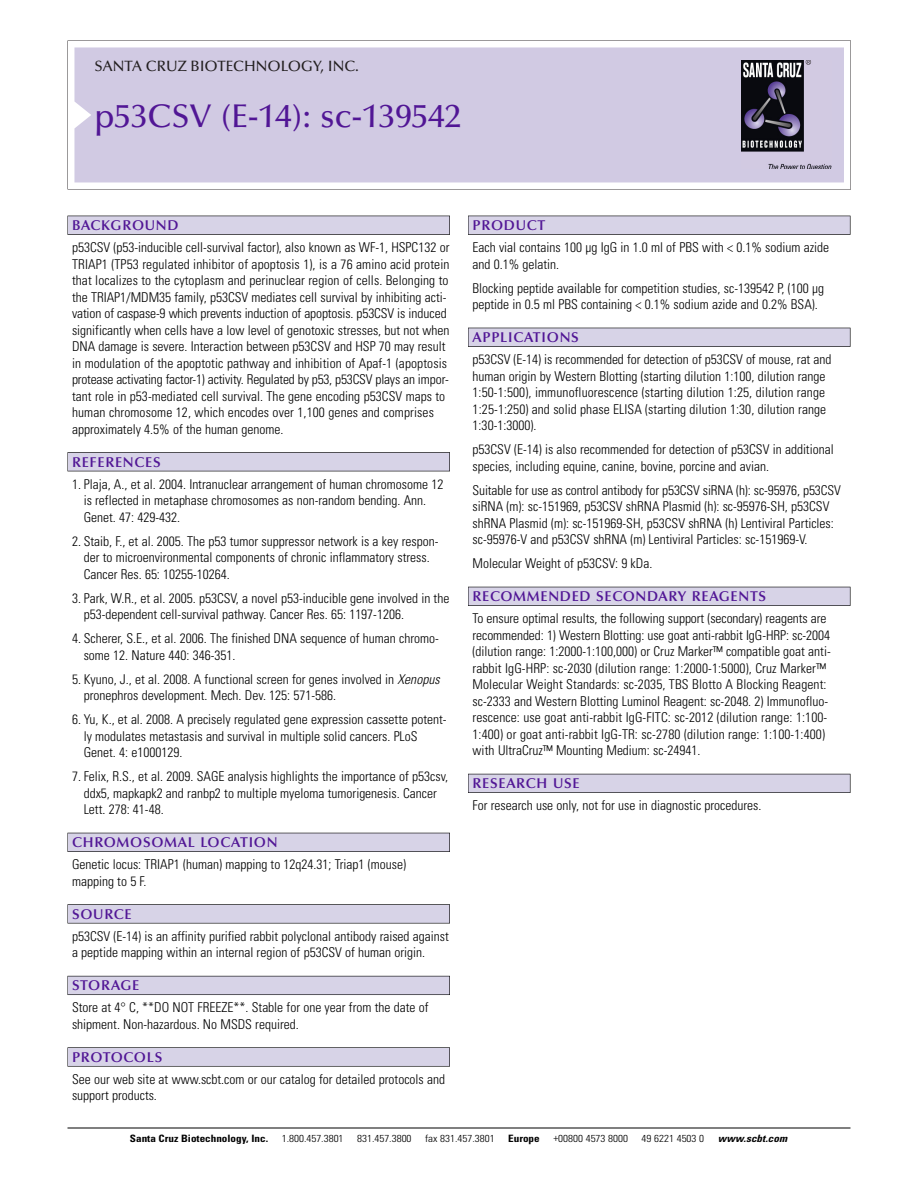
<style>
.page{position:relative;width:918px;height:1188px;background:#fff}
.page>*{position:absolute;margin:0;border:0;box-sizing:border-box;transform-origin:0 0}
.t1{font:500 33px "Optima";color:#511695}
.t2{font:500 15px "Optima";color:#231f20}
.t3{font:600 14.25px "Optima";letter-spacing:.05em;color:#511695}
.t4{font:300 condensed 13.5px/16.5px "Univers";color:#000}
.t5{font:300 condensed 10.2px "Univers";color:#000;scale:1.1 1}
.t6{font:700 condensed 10.2px "Univers";color:#000;scale:1.1 1}
.t7{font:italic 700 condensed 10.2px "Univers";letter-spacing:.005em;color:#000;scale:1.1 1}
.s1{font-style:italic}
</style>
<div class="page">
<svg style="left:68px;top:40px;width:783px;height:149px"></svg>
<div style="left:74px;top:47px;width:770px;height:135px;background:#d1cae3"></div>
<img style="left:741px;top:60px;width:90px;height:108px">
<div style="left:68px;top:216px;width:382px;height:19px;background:#525155"></div>
<div style="left:68px;top:216px;width:381px;height:18px;background:#d7d3e7"></div>
<div style="left:68px;top:452px;width:382px;height:19px;background:#525155"></div>
<div style="left:68px;top:453px;width:381px;height:18px;background:#d7d3e7"></div>
<div style="left:68px;top:833px;width:382px;height:19px;background:#525158"></div>
<div style="left:68px;top:833px;width:381px;height:18px;background:#d7d3e7"></div>
<div style="left:68px;top:904px;width:382px;height:19px;background:#575759"></div>
<div style="left:68px;top:905px;width:381px;height:18px;background:#d7d3e7"></div>
<div style="left:68px;top:976px;width:382px;height:19px;background:#5b5a62"></div>
<div style="left:68px;top:976px;width:381px;height:18px;background:#d7d3e7"></div>
<div style="left:68px;top:1047px;width:382px;height:20px;background:#626263"></div>
<div style="left:68px;top:1048px;width:381px;height:18px;background:#d7d3e7"></div>
<div style="left:468px;top:216px;width:382px;height:19px;background:#525155"></div>
<div style="left:468px;top:216px;width:382px;height:18px;background:#d7d3e7"></div>
<div style="left:468px;top:328px;width:382px;height:19px;background:#515055"></div>
<div style="left:468px;top:328px;width:382px;height:18px;background:#d7d3e7"></div>
<div style="left:468px;top:587px;width:382px;height:19px;background:#525158"></div>
<div style="left:468px;top:587px;width:382px;height:18px;background:#d7d3e7"></div>
<div style="left:468px;top:774px;width:382px;height:19px;background:#54535a"></div>
<div style="left:468px;top:774px;width:382px;height:18px;background:#d7d3e7"></div>
<hr style="left:68px;top:1128px;width:782px;height:1px;background:#000">
<p class="t2" style="left:94px;top:61px;width:266px">SANTA CRUZ BIOTECHNOLOGY, INC.</p>
<h1 class="t1" style="left:94px;top:103px;width:368px">p53CSV (E-14): sc-139542</h1>
<p class="t3" style="left:72px;top:219px;width:108px">BACKGROUND</p>
<p class="t4" style="left:72px;top:240px;width:379px">p53CSV (p53-inducible cell-survival factor), also known as WF-1, HSPC132 or TRIAP1 (TP53 regulated inhibitor of apoptosis 1), is a 76 amino acid protein that localizes to the cytoplasm and perinuclear region of cells. Belonging to the TRIAP1/MDM35 family, p53CSV mediates cell survival by inhibiting acti&shy;vation of caspase-9 which prevents induction of apoptosis. p53CSV is induced significantly when cells have a low level of genotoxic stresses, but not when DNA damage is severe. Interaction between p53CSV and HSP 70 may result in modulation of the apoptotic pathway and inhibition of Apaf-1 (apoptosis protease activating factor-1) activity. Regulated by p53, p53CSV plays an impor&shy;tant role in p53-mediated cell survival. The gene encoding p53CSV maps to human chromosome 12, which encodes over 1,100 genes and comprises approximately 4.5% of the human genome.</p>
<p class="t3" style="left:72px;top:456px;width:90px">REFERENCES</p>
<p class="t4" style="left:84px;top:477px;width:361px;text-indent:-12px">1. Plaja, A., et al. 2004. Intranuclear arrangement of human chromosome 12 is reflected in metaphase chromosomes as non-random bending. Ann.<br>Genet. 47: 429-432.</p>
<p class="t4" style="left:84px;top:534px;width:356px;text-indent:-12px">2. Staib, F., et al. 2005. The p53 tumor suppressor network is a key respon&shy;der to microenvironmental components of chronic inflammatory stress.<br>Cancer Res. 65: 10255-10264.</p>
<p class="t4" style="left:84px;top:591px;width:367px;text-indent:-12px">3. Park, W.R., et al. 2005. p53CSV, a novel p53-inducible gene involved in the p53-dependent cell-survival pathway. Cancer Res. 65: 1197-1206.</p>
<p class="t4" style="left:84px;top:631px;width:357px;text-indent:-12px">4. Scherer, S.E., et al. 2006. The finished DNA sequence of human chromo&shy;some 12. Nature 440: 346-351.</p>
<p class="t4" style="left:84px;top:672px;width:358px;text-indent:-12px">5. Kyuno, J., et al. 2008. A functional screen for genes involved in <span class="s1">Xenopus </span>pronephros development. Mech. Dev. 125: 571-586.</p>
<p class="t4" style="left:84px;top:712px;width:364px;text-indent:-12px">6. Yu, K., et al. 2008. A precisely regulated gene expression cassette potent&shy;ly modulates metastasis and survival in multiple solid cancers. PLoS<br>Genet. 4: e1000129.</p>
<p class="t4" style="left:84px;top:769px;width:366px;text-indent:-12px">7. Felix, R.S., et al. 2009. SAGE analysis highlights the importance of p53csv, ddx5, mapkapk2 and ranbp2 to multiple myeloma tumorigenesis. Cancer<br>Lett. 278: 41-48.</p>
<p class="t3" style="left:72px;top:837px;width:207px">CHROMOSOMAL LOCATION</p>
<p class="t4" style="left:72px;top:857px;width:336px">Genetic locus: TRIAP1 (human) mapping to 12q24.31; Triap1 (mouse) mapping to 5 F.</p>
<p class="t3" style="left:72px;top:908px;width:61px">SOURCE</p>
<p class="t4" style="left:72px;top:929px;width:378px">p53CSV (E-14) is an affinity purified rabbit polyclonal antibody raised against a peptide mapping within an internal region of p53CSV of human origin.</p>
<p class="t3" style="left:72px;top:980px;width:69px">STORAGE</p>
<p class="t4" style="left:72px;top:1000px;width:358px">Store at 4° C, **DO NOT FREEZE**. Stable for one year from the date of shipment. Non-hazardous. No MSDS required.</p>
<p class="t3" style="left:72px;top:1051px;width:92px">PROTOCOLS</p>
<p class="t4" style="left:72px;top:1072px;width:375px">See our web site at www.scbt.com or our catalog for detailed protocols and support products.</p>
<p class="t3" style="left:473px;top:219px;width:74px">PRODUCT</p>
<p class="t4" style="left:473px;top:240px;width:358px">Each vial contains 100 µg IgG in 1.0 ml of PBS with &lt; 0.1% sodium azide and 0.1% gelatin.</p>
<p class="t4" style="left:473px;top:281px;width:353px">Blocking peptide available for competition studies, sc-139542 P, (100 µg peptide in 0.5 ml PBS containing &lt; 0.1% sodium azide and 0.2% BSA).</p>
<p class="t3" style="left:473px;top:332px;width:108px">APPLICATIONS</p>
<p class="t4" style="left:473px;top:352px;width:360px">p53CSV (E-14) is recommended for detection of p53CSV of mouse, rat and human origin by Western Blotting (starting dilution 1:100, dilution range 1:50-1:500), immunofluorescence (starting dilution 1:25, dilution range 1:25-1:250) and solid phase ELISA (starting dilution 1:30, dilution range 1:30-1:3000).</p>
<p class="t4" style="left:473px;top:442px;width:363px">p53CSV (E-14) is also recommended for detection of p53CSV in additional species, including equine, canine, bovine, porcine and avian.</p>
<p class="t4" style="left:473px;top:483px;width:370px">Suitable for use as control antibody for p53CSV siRNA (h): sc-95976, p53CSV siRNA (m): sc-151969, p53CSV shRNA Plasmid (h): sc-95976-SH, p53CSV shRNA Plasmid (m): sc-151969-SH, p53CSV shRNA (h) Lentiviral Particles: sc-95976-V and p53CSV shRNA (m) Lentiviral Particles: sc-151969-V.</p>
<p class="t4" style="left:473px;top:556px;width:181px">Molecular Weight of p53CSV: 9 kDa.</p>
<p class="t3" style="left:473px;top:591px;width:295px">RECOMMENDED SECONDARY REAGENTS</p>
<p class="t4" style="left:473px;top:611px;width:360px">To ensure optimal results, the following support (secondary) reagents are recommended: 1) Western Blotting: use goat anti-rabbit IgG-HRP: sc-2004 (dilution range: 1:2000-1:100,000) or Cruz Marker™ compatible goat anti&shy;rabbit IgG-HRP: sc-2030 (dilution range: 1:2000-1:5000), Cruz Marker™ Molecular Weight Standards: sc-2035, TBS Blotto A Blocking Reagent: sc-2333 and Western Blotting Luminol Reagent: sc-2048. 2) Immunofluo&shy;rescence: use goat anti-rabbit IgG-FITC: sc-2012 (dilution range: 1:100- 1:400) or goat anti-rabbit IgG-TR: sc-2780 (dilution range: 1:100-1:400) with UltraCruz™ Mounting Medium: sc-24941.</p>
<p class="t3" style="left:473px;top:778px;width:109px">RESEARCH USE</p>
<p class="t4" style="left:473px;top:798px;width:290px">For research use only, not for use in diagnostic procedures.</p>
<p class="t6" style="left:130px;top:1135px;width:127px">Santa Cruz Biotechnology, Inc.</p>
<p class="t5" style="left:282px;top:1135px;width:58px">1.800.457.3801</p>
<p class="t5" style="left:357px;top:1135px;width:51px">831.457.3800</p>
<p class="t5" style="left:425px;top:1135px;width:65px">fax 831.457.3801</p>
<p class="t6" style="left:508px;top:1135px;width:30px">Europe</p>
<p class="t5" style="left:553px;top:1135px;width:69px">+00800 4573 8000</p>
<p class="t5" style="left:642px;top:1135px;width:58px">49 6221 4503 0</p>
<p class="t7" style="left:718px;top:1135px;width:64px">www.scbt.com</p>
</div>
